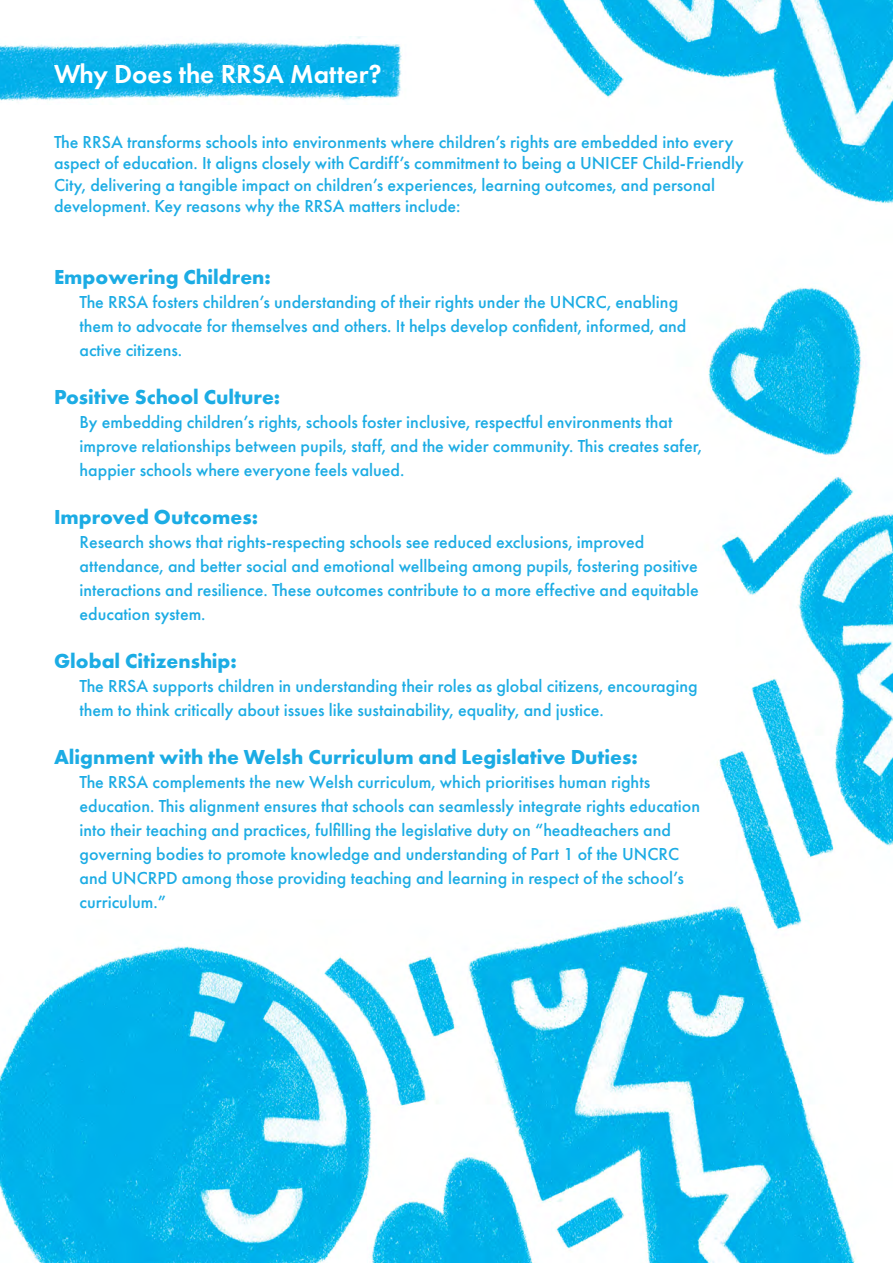
<style>
.page{position:relative;width:893px;height:1263px;background:#fff}
.page>*{position:absolute;margin:0;border:0;box-sizing:border-box;transform-origin:0 0}
.t1{font:600 27px "Futura PT";color:#fff}
.t2{font:700 21px "Futura PT";color:#1cace4}
.t3{font:500 18px/24px "Futura PT";color:#1cace4}
</style>
<div class="page">
<img style="left:0;top:0;width:893px;height:1263px">
<img style="left:0;top:37px;width:411px;height:67px">
<h1 class="t1" style="left:54px;top:57px;width:329px">Why Does the RRSA Matter?</h1>
<p class="t3" style="left:54px;top:131px;width:691px;line-height:21.6px">The RRSA transforms schools into environments where children’s rights are embedded into every aspect of education. It aligns closely with Cardiff’s commitment to being a UNICEF Child-Friendly City, delivering a tangible impact on children’s experiences, learning outcomes, and personal development. Key reasons why the RRSA matters include:</p>
<p class="t2" style="left:54px;top:263px;width:218px">Empowering Children:</p>
<p class="t3" style="left:80px;top:290px;width:608px">The RRSA fosters children’s understanding of their rights under the UNCRC, enabling them to advocate for themselves and others. It helps develop confident, informed, and active citizens.</p>
<p class="t2" style="left:54px;top:383px;width:228px">Positive School Culture:</p>
<p class="t3" style="left:80px;top:410px;width:624px">By embedding children’s rights, schools foster inclusive, respectful environments that improve relationships between pupils, staff, and the wider community. This creates safer, happier schools where everyone feels valued.</p>
<p class="t2" style="left:54px;top:503px;width:206px">Improved Outcomes:</p>
<p class="t3" style="left:80px;top:530px;width:621px">Research shows that rights-respecting schools see reduced exclusions, improved attendance, and better social and emotional wellbeing among pupils, fostering positive interactions and resilience. These outcomes contribute to a more effective and equitable education system.</p>
<p class="t2" style="left:54px;top:647px;width:184px">Global Citizenship:</p>
<p class="t3" style="left:80px;top:674px;width:620px">The RRSA supports children in understanding their roles as global citizens, encouraging them to think critically about issues like sustainability, equality, and justice.</p>
<p class="t2" style="left:54px;top:743px;width:585px">Alignment with the Welsh Curriculum and Legislative Duties:</p>
<p class="t3" style="left:80px;top:770px;width:622px">The RRSA complements the new Welsh curriculum, which prioritises human rights education. This alignment ensures that schools can seamlessly integrate rights education into their teaching and practices, fulfilling the legislative duty on “headteachers and governing bodies to promote knowledge and understanding of Part 1 of the UNCRC and UNCRPD among those providing teaching and learning in respect of the school’s curriculum.”</p>
</div>
